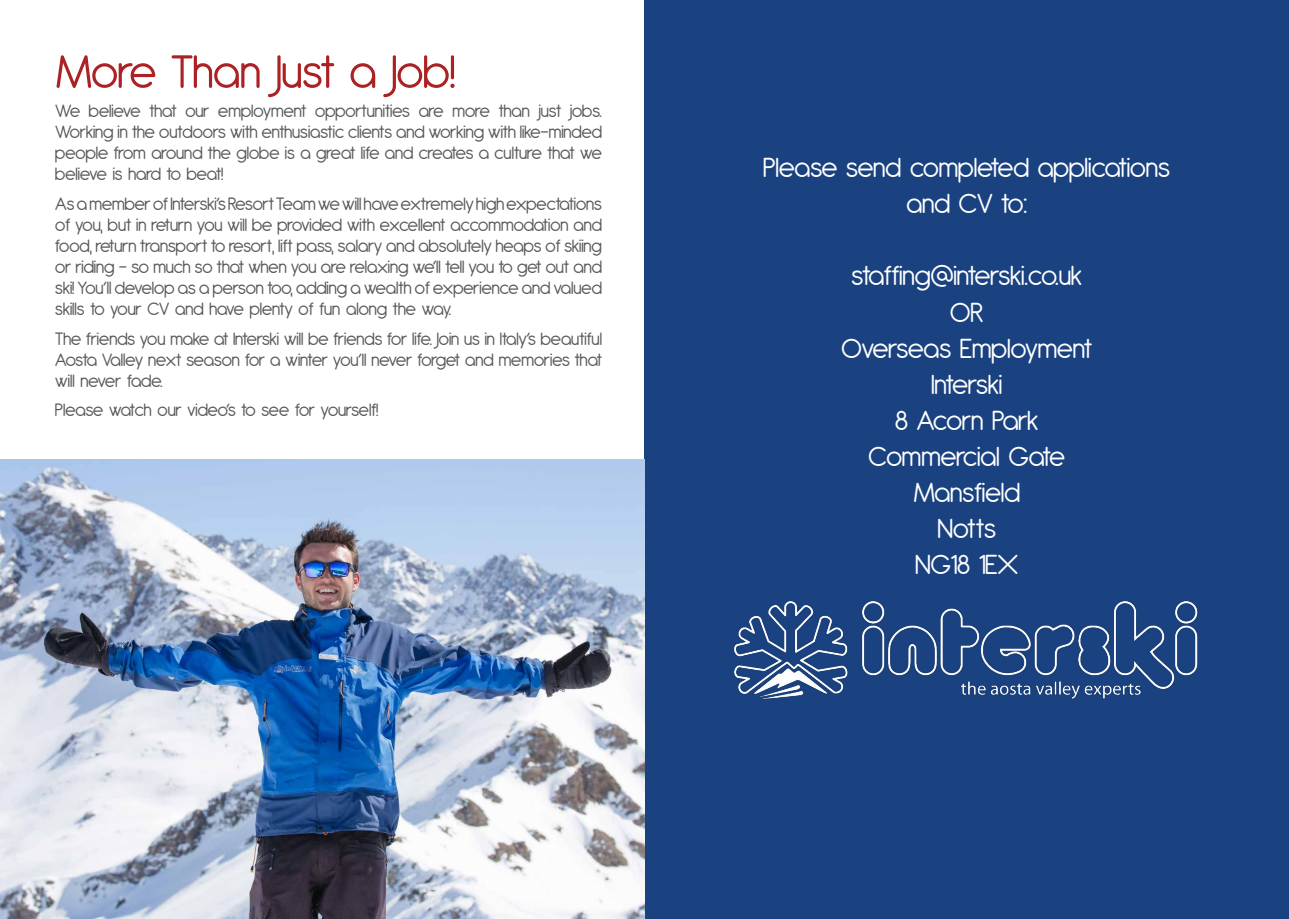
<style>
.page{position:relative;width:1289px;height:919px;background:#fff}
.page>*{position:absolute;margin:0;border:0;box-sizing:border-box;transform-origin:0 0}
.Main_Heading{font:51px "Antipasto";color:#ac2123}
.t1{font:30px/36px "Antipasto";color:#fff;text-align:center}
.t2{font:19.5px/21px "Antipasto";color:#57585a;text-align:justify}
</style>
<div class="page">
<div style="left:644px;top:0;width:644px;height:918px;background:#1a4280"></div>
<img style="left:0;top:459px;width:644px;height:459px">
<img style="left:734px;top:601px;width:464px;height:98px">
<p class="Main_Heading" style="left:55px;top:42px;width:401px">More Than Just a Job!</p>
<p class="t2" style="left:55px;top:100px;width:548px">We believe that our employment opportunities are more than just jobs.<br>Working in the outdoors with enthusiastic clients and working with like-minded people from around the globe is a great life and creates a culture that we believe is hard to beat!</p>
<p class="t2" style="left:55px;top:193px;width:548px">As a member of Interski’s Resort Team we will have extremely high expectations of you, but in return you will be provided with excellent accommodation and food, return transport to resort, lift pass, salary and absolutely heaps of skiing or riding – so much so that when you are relaxing we’ll tell you to get out and ski! You’ll develop as a person too, adding a wealth of experience and valued skills to your CV and have plenty of fun along the way.</p>
<p class="t2" style="left:55px;top:327px;width:548px">The friends you make at Interski will be friends for life. Join us in Italy’s beautiful Aosta Valley next season for a winter you’ll never forget and memories that will never fade.</p>
<p class="t2" style="left:55px;top:399px;width:325px">Please watch our video’s to see for yourself!</p>
<p class="t1" style="left:763px;top:149px;width:408px">Please send completed applications and CV to:</p>
<p class="t1" style="left:851px;top:257px;width:232px">staffing@interski.co.uk</p>
<p class="t1" style="left:950px;top:293px;width:34px">OR</p>
<p class="t1" style="left:841px;top:329px;width:252px">Overseas Employment<br>Interski<br>8 Acorn Park<br>Commercial Gate<br>Mansfield<br>Notts<br>NG18 1EX</p>
</div>
